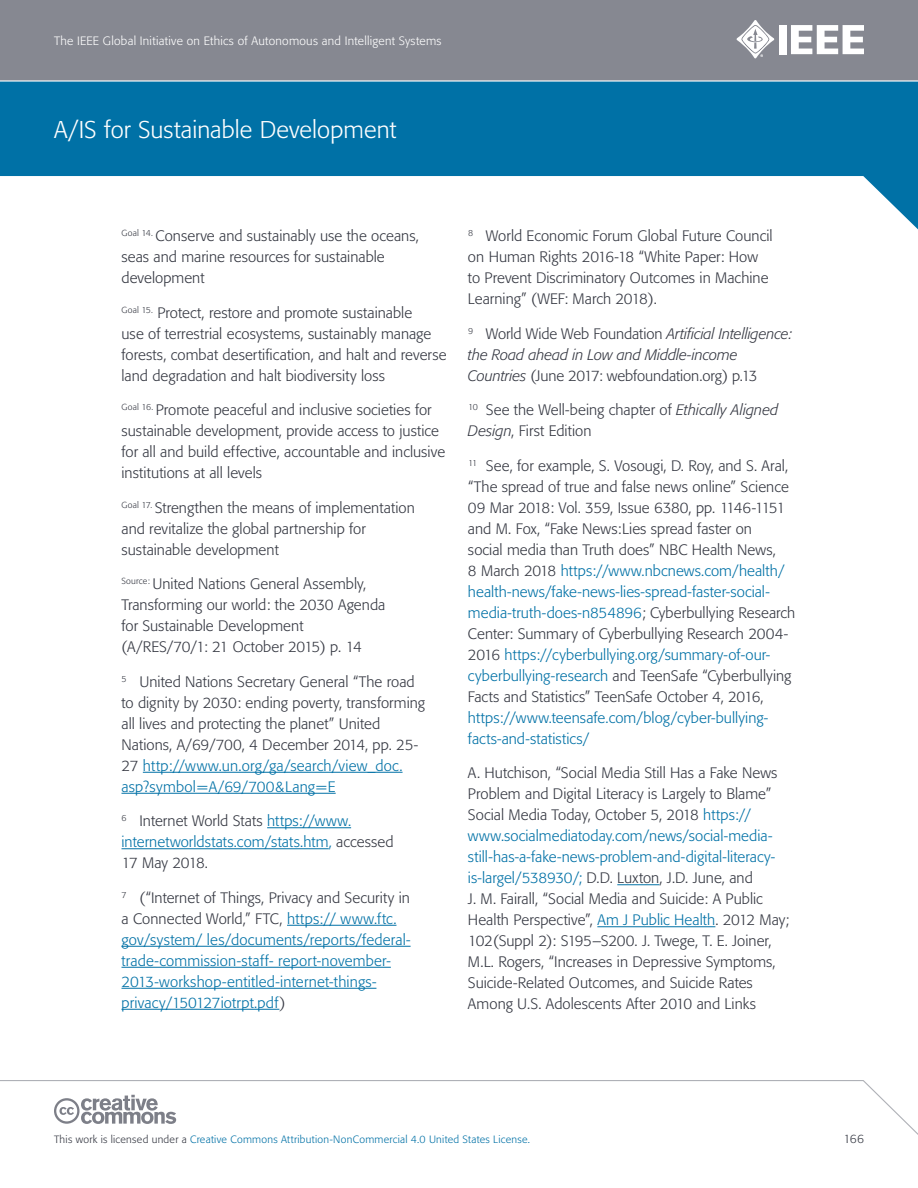
<style>
.page{position:relative;width:918px;height:1188px;background:#fff}
.page>*{position:absolute;margin:0;border:0;box-sizing:border-box;transform-origin:0 0}
.t1{font:300 24px "Formata";color:#fff}
.t2{font:300 15px/21px "Formata";color:#343741}
.t3{font:300 15px/21px "Formata";letter-spacing:.01em;color:#0071a6}
.t4{font:italic 300 15px/21px "Formata";letter-spacing:-.01em;color:#343741}
.t5{font:300 12px "Formata";letter-spacing:.02em;color:#fff}
.t6{font:300 12px "Formata";color:#343741}
.t7{font:300 10.5px "Formata";letter-spacing:.025em;color:#0071a6}
.s1{color:#0071a6}
.s2{color:#343741}
.s3{font-style:normal}
.s4{font-style:italic}
</style>
<div class="page">
<div style="left:0;top:0;width:918px;height:81px;background:#868891"></div>
<svg style="left:0;top:82px;width:918px;height:147px;fill:#0071a6"></svg>
<svg style="left:0;top:1080px;width:918px;height:55px"></svg>
<hr style="left:0;top:80px;width:918px;height:2px;background:#fff">
<div style="left:779px;top:25px;width:8px;height:29px;background:#fff"></div>
<svg style="left:791px;top:25px;width:73px;height:29px"></svg>
<svg style="left:736px;top:20px;width:38px;height:38px"></svg>
<svg style="left:54px;top:1095px;width:122px;height:29px"></svg>
<hr style="left:143px;top:772px;width:260px;height:1px;background:#0071a6">
<hr style="left:122px;top:793px;width:214px;height:1px;background:#0071a6">
<hr style="left:267px;top:827px;width:84px;height:1px;background:#0071a6">
<hr style="left:122px;top:848px;width:207px;height:1px;background:#0071a6">
<hr style="left:287px;top:925px;width:109px;height:1px;background:#0071a6">
<hr style="left:122px;top:946px;width:289px;height:1px;background:#0071a6">
<hr style="left:122px;top:967px;width:269px;height:1px;background:#0071a6">
<hr style="left:122px;top:988px;width:254px;height:1px;background:#0071a6">
<hr style="left:122px;top:1009px;width:157px;height:1px;background:#0071a6">
<hr style="left:617px;top:884px;width:42px;height:1px;background:#0071a6">
<hr style="left:597px;top:926px;width:118px;height:1px;background:#0071a6">
<p class="t5" style="left:54px;top:34px;width:389px">The IEEE Global Initiative on Ethics of Autonomous and Intelligent Systems</p>
<h1 class="t1" style="left:54px;top:115px;width:344px">A/IS for Sustainable Development</h1>
<p class="t2" style="left:122px;top:226px;width:299px"><sup>Goal</sup> <sup>14.</sup> Conserve and sustainably use the oceans, seas and marine resources for sustainable development</p>
<p class="t2" style="left:122px;top:302px;width:327px"><sup>Goal</sup> <sup>15.</sup> Protect, restore and promote sustainable<br>use of terrestrial ecosystems, sustainably manage forests, combat desertification, and halt and reverse land degradation and halt biodiversity loss</p>
<p class="t2" style="left:121px;top:400px;width:325px"><sup>Goal</sup> <sup>16.</sup> Promote peaceful and inclusive societies for sustainable development, provide access to justice for all and build effective, accountable and inclusive institutions at all levels</p>
<p class="t2" style="left:121px;top:497px;width:295px"><sup>Goal</sup> <sup>17.</sup> Strengthen the means of implementation and revitalize the global partnership for sustainable development</p>
<p class="t2" style="left:122px;top:574px;width:265px"><sup>Source:</sup> United Nations General Assembly, Transforming our world: the 2030 Agenda for Sustainable Development (A/RES/70/1: 21 October 2015) p. 14</p>
<p class="t2" style="left:121px;top:671px;width:305px"><sup>5</sup> United Nations Secretary General “The road to dignity by 2030: ending poverty, transforming all lives and protecting the planet” United Nations, A/69/700, 4 December 2014, pp. 25- 27 <span class="s1">http://www.un.org/ga/search/view_doc. asp?symbol=A/69/700&amp;Lang=E</span></p>
<p class="t3" style="left:121px;top:811px;width:274px"><sup>6</sup> <span class="s2">Internet World Stats</span> https://www. internetworldstats.com/stats.htm, <span class="s2">accessed<br>17 May 2018.</span></p>
<p class="t3" style="left:121px;top:887px;width:291px"><sup>7</sup> <span class="s2">(“Internet of Things, Privacy and Security in a Connected World,” FTC,</span> https:// www.ftc. gov/system/ les/documents/reports/federal&shy;trade-commission-staff- report-november-2013-workshop-entitled-internet-things&shy;privacy/150127iotrpt.pdf<span class="s2">)</span></p>
<p class="t2" style="left:468px;top:226px;width:306px"><sup>8</sup> World Economic Forum Global Future Council on Human Rights 2016-18 “White Paper: How to Prevent Discriminatory Outcomes in Machine Learning” (WEF: March 2018).</p>
<p class="t4" style="left:468px;top:323px;width:326px"><sup>9</sup> <span class="s3">World Wide Web Foundation</span> Artificial Intelligence: the Road ahead in Low and Middle-income<br>Countries <span class="s3">(June 2017: webfoundation.org) p.13</span></p>
<p class="t2" style="left:468px;top:400px;width:312px"><sup>10</sup> See the Well-being chapter of <span class="s4">Ethically Aligned<br>Design</span>, First Edition</p>
<p class="t2" style="left:468px;top:455px;width:329px"><sup>11</sup> See, for example, S. Vosougi, D. Roy, and S. Aral, “The spread of true and false news online” Science 09 Mar 2018: Vol. 359, Issue 6380, pp. 1146-1151 and M. Fox, “Fake News:Lies spread faster on<br>social media than Truth does” NBC Health News,<br>8 March 2018 <span class="s1">https://www.nbcnews.com/health/ health-news/fake-news-lies-spread-faster-social&shy;media-truth-does-n854896</span>; Cyberbullying Research Center: Summary of Cyberbullying Research 2004- 2016 <span class="s1">https://cyberbullying.org/summary-of-our&shy;cyberbullying-research</span> and TeenSafe “Cyberbullying Facts and Statistics” TeenSafe October 4, 2016,</p>
<p class="t3" style="left:468px;top:707px;width:302px">https://www.teensafe.com/blog/cyber-bullying&shy;facts-and-statistics/</p>
<p class="t2" style="left:468px;top:763px;width:323px">A. Hutchison, “Social Media Still Has a Fake News Problem―and Digital Literacy is Largely to Blame” Social Media Today, October 5, 2018 <span class="s1">https:// www.socialmediatoday.com/news/social-media&shy;still-has-a-fake-news-problem-and-digital-literacy&shy;is-largel/538930/;</span> D.D. Luxton, J.D. June, and<br>J. M. Fairall, “Social Media and Suicide: A Public Health Perspective”, <span class="s1">Am J Public Health</span>. 2012 May; 102(Suppl 2): S195–S200. J. Twege, T. E. Joiner, M.L. Rogers, “Increases in Depressive Symptoms, Suicide-Related Outcomes, and Suicide Rates Among U.S. Adolescents After 2010 and Links</p>
<p class="t7" style="left:54px;top:1133px;width:478px"><span class="s2">This work is licensed under a</span> Creative Commons Attribution-NonCommercial 4.0 United States License.</p>
<p class="t6" style="left:844px;top:1132px;width:22px">166</p>
</div>
